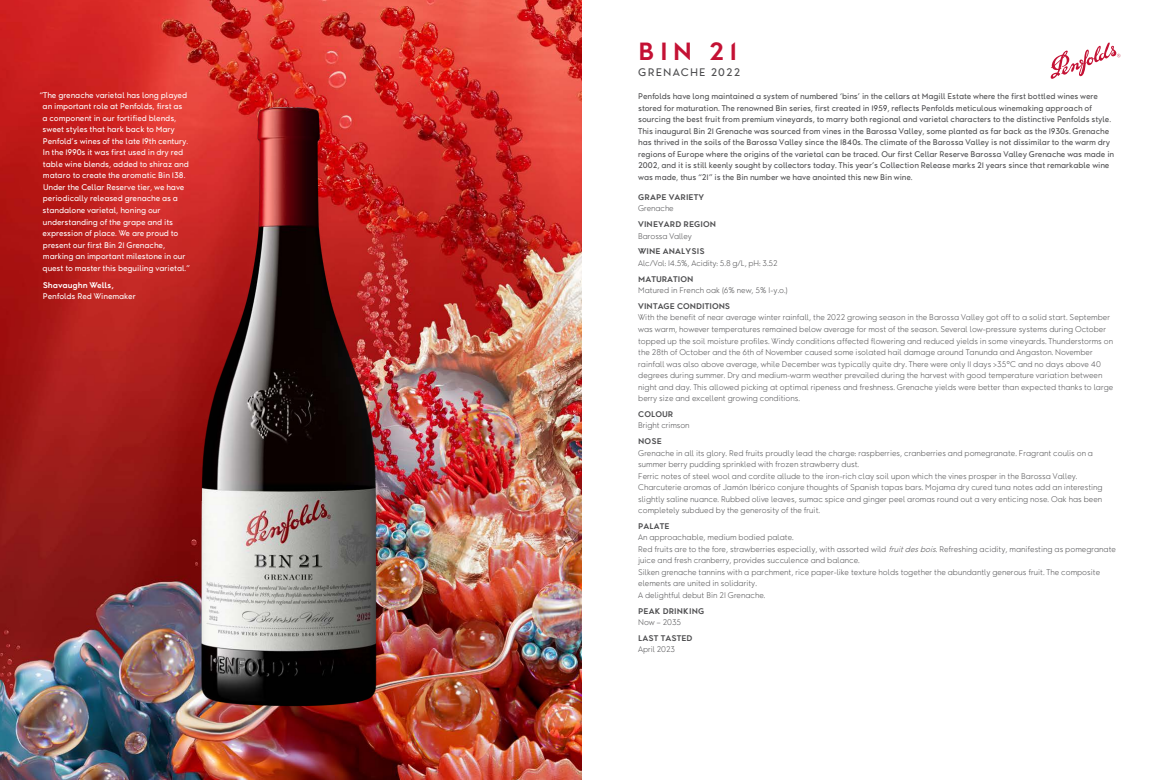
<style>
.page{position:relative;width:1163px;height:780px;background:#fff}
.page>*{position:absolute;margin:0;border:0;box-sizing:border-box;transform-origin:0 0}
.t1{font:700 25px "Charles";color:#c41134}
.t2{font:11px "Charles";letter-spacing:.1em;color:#4d4d4f}
.t3{font:300 8.2px/11.5px "Charles";color:#4d4d4f}
.t4{font:8.2px/11.5px "Charles";letter-spacing:-.01em;color:#4d4d4f}
.t5{font:8.2px/11.5px "Charles";letter-spacing:-.01em;color:#fff}
.t6{font:700 8.2px "Charles";letter-spacing:.01em;color:#4d4d4f}
.t7{font:700 8.2px "Charles";letter-spacing:-.01em;color:#fff}
.s1{font-style:italic}
</style>
<div class="page">
<svg style="left:1050px;top:42px;width:70px;height:37px"></svg>
<img style="left:0;top:0;width:581px;height:780px">
<img style="left:178px;top:66px;width:225px;height:664px">
<p class="t5" style="left:43px;top:89px;width:149px;text-indent:-3px">“The grenache varietal has long played an important role at Penfolds, first as<br>a component in our fortified blends, sweet styles that hark back to Mary Penfold’s wines of the late 19th century.<br>In the 1990s it was first used in dry red table wine blends, added to shiraz and mataro to create the aromatic Bin 138.<br>Under the Cellar Reserve tier, we have periodically released grenache as a standalone varietal, honing our understanding of the grape and its expression of place. We are proud to present our first Bin 21 Grenache, marking an important milestone in our quest to master this beguiling varietal.”</p>
<p class="t7" style="left:43px;top:280px;width:73px">Shavaughn Wells,</p>
<p class="t5" style="left:43px;top:291px;width:94px">Penfolds Red Winemaker</p>
<h1 class="t1" style="left:638px;top:37px;width:100px">BIN 21</h1>
<h2 class="t2" style="left:638px;top:66px;width:104px">GRENACHE 2022</h2>
<p class="t4" style="left:638px;top:91px;width:477px">Penfolds have long maintained a system of numbered ‘bins’ in the cellars at Magill Estate where the first bottled wines were stored for maturation. The renowned Bin series, first created in 1959, reflects Penfolds meticulous winemaking approach of sourcing the best fruit from premium vineyards, to marry both regional and varietal characters to the distinctive Penfolds style.<br>This inaugural Bin 21 Grenache was sourced from vines in the Barossa Valley, some planted as far back as the 1930s. Grenache has thrived in the soils of the Barossa Valley since the 1840s. The climate of the Barossa Valley is not dissimilar to the warm dry regions of Europe where the origins of the varietal can be traced. Our first Cellar Reserve Barossa Valley Grenache was made in 2002, and it is still keenly sought by collectors today. This year’s Collection Release marks 21 years since that remarkable wine was made, thus “21” is the Bin number we have anointed this new Bin wine.</p>
<p class="t6" style="left:638px;top:192px;width:67px">GRAPE VARIETY</p>
<p class="t3" style="left:638px;top:203px;width:37px">Grenache</p>
<p class="t6" style="left:638px;top:220px;width:79px">VINEYARD REGION</p>
<p class="t3" style="left:638px;top:230px;width:55px">Barossa Valley</p>
<p class="t6" style="left:638px;top:247px;width:68px">WINE ANALYSIS</p>
<p class="t3" style="left:638px;top:257px;width:141px">Alc/Vol: 14.5%, Acidity: 5.8 g/L, pH: 3.52</p>
<p class="t6" style="left:638px;top:274px;width:57px">MATURATION</p>
<p class="t3" style="left:638px;top:285px;width:151px">Matured in French oak (6% new, 5% 1-y.o.)</p>
<p class="t6" style="left:638px;top:301px;width:93px">VINTAGE CONDITIONS</p>
<p class="t3" style="left:638px;top:312px;width:476px">With the benefit of near average winter rainfall, the 2022 growing season in the Barossa Valley got off to a solid start. September was warm, however temperatures remained below average for most of the season. Several low-pressure systems during October topped up the soil moisture profiles. Windy conditions affected flowering and reduced yields in some vineyards. Thunderstorms on the 28th of October and the 6th of November caused some isolated hail damage around Tanunda and Angaston. November rainfall was also above average, while December was typically quite dry. There were only 11 days &gt;35°C and no days above 40 degrees during summer. Dry and medium-warm weather prevailed during the harvest with good temperature variation between night and day. This allowed picking at optimal ripeness and freshness. Grenache yields were better than expected thanks to large berry size and excellent growing conditions.</p>
<p class="t6" style="left:638px;top:409px;width:37px">COLOUR</p>
<p class="t3" style="left:638px;top:420px;width:53px">Bright crimson</p>
<p class="t6" style="left:638px;top:436px;width:25px">NOSE</p>
<p class="t3" style="left:638px;top:447px;width:466px">Grenache in all its glory. Red fruits proudly lead the charge: raspberries, cranberries and pomegranate. Fragrant coulis on a summer berry pudding sprinkled with frozen strawberry dust.<br>Ferric notes of steel wool and cordite allude to the iron-rich clay soil upon which the vines prosper in the Barossa Valley.<br>Charcuterie aromas of Jamón Ibérico conjure thoughts of Spanish tapas bars. Mojama dry cured tuna notes add an interesting slightly saline nuance. Rubbed olive leaves, sumac spice and ginger peel aromas round out a very enticing nose. Oak has been completely subdued by the generosity of the fruit.</p>
<p class="t6" style="left:638px;top:521px;width:33px">PALATE</p>
<p class="t3" style="left:638px;top:532px;width:479px">An approachable, medium bodied palate.<br>Red fruits are to the fore, strawberries especially, with assorted wild <span class="s1">fruitdesbois</span>. Refreshing acidity, manifesting as pomegranate juice and fresh cranberry, provides succulence and balance.<br>Silken grenache tannins with a parchment, rice paper-like texture holds together the abundantly generous fruit. The composite elements are united in solidarity.<br>A delightful debut Bin 21 Grenache.</p>
<p class="t6" style="left:638px;top:606px;width:68px">PEAK DRINKING</p>
<p class="t3" style="left:638px;top:616px;width:44px">Now – 2035</p>
<p class="t6" style="left:638px;top:633px;width:56px">LAST TASTED</p>
<p class="t3" style="left:638px;top:644px;width:38px">April 2023</p>
</div>
